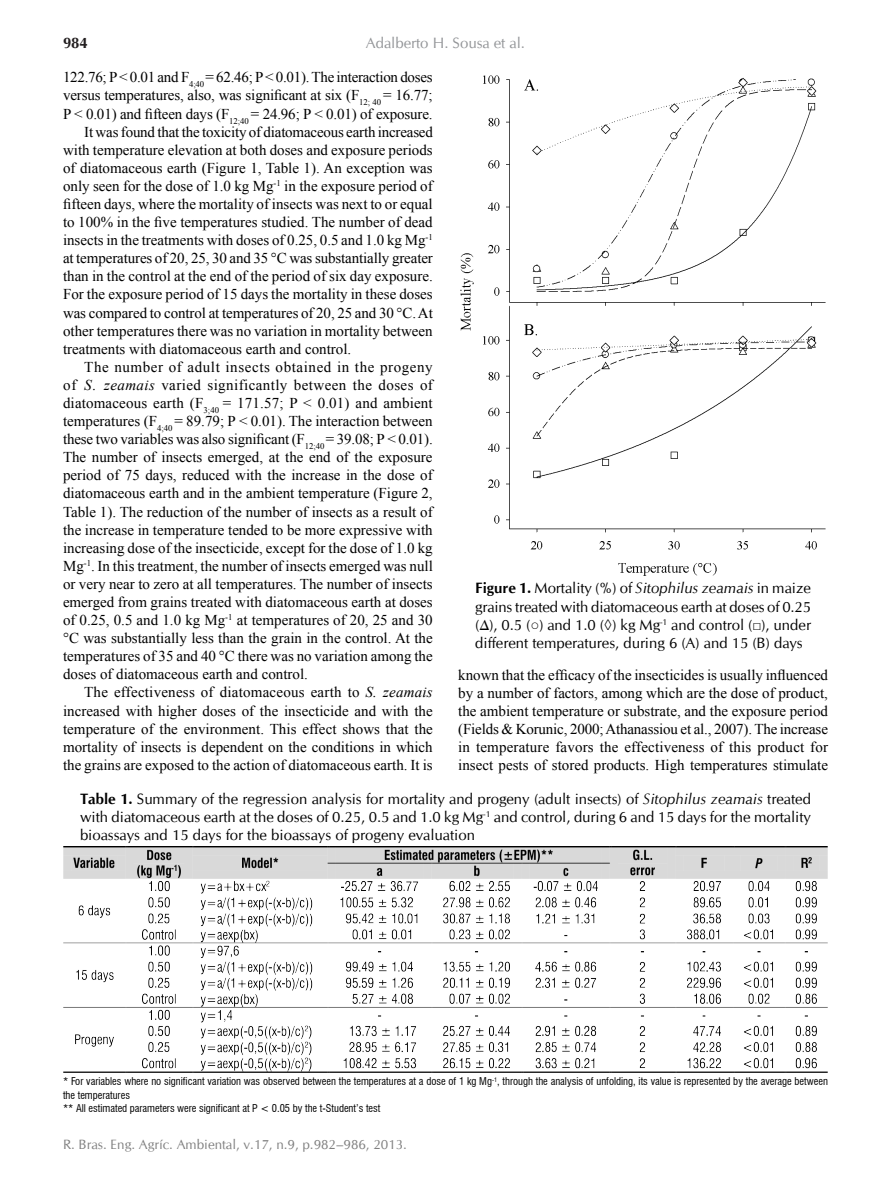
<style>
.page{position:relative;width:891px;height:1188px;background:#fff}
.page>*{position:absolute;margin:0;border:0;box-sizing:border-box;transform-origin:0 0}
.t1{font:15px/18.1px "Times New Roman";color:#000;text-align:justify}
.t2{font:15px/18.1px "CG Omega";color:#000;text-align:justify}
.t3{font:15px "CG Omega";color:#939598}
.t4{font:700 15px "CG Omega";color:#231f20}
.t5{font:13.5px "CG Omega";color:#808080}
.t6{font:condensed 10.5px/13.5px "Swiss 721 BT";color:#000}
.s1{font-style:italic}
.s2{font-weight:700}
.s3{font-family:"Times New Roman"}
</style>
<div class="page">
<img style="left:460px;top:75px;width:366px;height:501px">
<img style="left:63px;top:847px;width:765px;height:226px">
<p class="t4" style="left:63px;top:33px;width:26px">984</p>
<p class="t3" style="left:366px;top:34px;width:161px">Adalberto H. Sousa et al.</p>
<p class="t1" style="left:63px;top:68px;width:371px">122.76; P &lt; 0.01 and F<sub>4;40</sub> = 62.46; P &lt; 0.01). The interaction doses versus temperatures, also, was significant at six (F<sub>12;</sub> <sub>40</sub> = 16.77; P &lt; 0.01) and fifteen days (F<sub>12;40</sub> = 24.96; P &lt; 0.01) of exposure.</p>
<p class="t1" style="left:63px;top:122px;width:371px;text-indent:21px">It was found that the toxicity of diatomaceous earth increased with temperature elevation at both doses and exposure periods of diatomaceous earth (Figure 1, Table 1). An exception was only seen for the dose of 1.0 kg Mg<sup>-1</sup> in the exposure period of fifteen days, where the mortality of insects was next to or equal to 100% in the five temperatures studied. The number of dead insects in the treatments with doses of 0.25, 0.5 and 1.0 kg Mg<sup>-1 </sup>at temperatures of 20, 25, 30 and 35 °C was substantially greater than in the control at the end of the period of six day exposure.<br>For the exposure period of 15 days the mortality in these doses was compared to control at temperatures of 20, 25 and 30 °C. At other temperatures there was no variation in mortality between treatments with diatomaceous earth and control.</p>
<p class="t1" style="left:63px;top:358px;width:371px;text-indent:21px">The number of adult insects obtained in the progeny of <span class="s1">S. zeamais</span> varied significantly between the doses of diatomaceous earth (F<sub>3;40</sub> = 171.57; P &lt; 0.01) and ambient temperatures (F<sub>4;40</sub> = 89.79; P &lt; 0.01). The interaction between these two variables was also significant (F<sub>12;40</sub> = 39.08; P &lt; 0.01).<br>The number of insects emerged, at the end of the exposure period of 75 days, reduced with the increase in the dose of diatomaceous earth and in the ambient temperature (Figure 2, Table 1). The reduction of the number of insects as a result of the increase in temperature tended to be more expressive with increasing dose of the insecticide, except for the dose of 1.0 kg Mg<sup>-1</sup>. In this treatment, the number of insects emerged was null or very near to zero at all temperatures. The number of insects emerged from grains treated with diatomaceous earth at doses of 0.25, 0.5 and 1.0 kg Mg<sup>-1</sup> at temperatures of 20, 25 and 30 °C was substantially less than the grain in the control. At the temperatures of 35 and 40 °C there was no variation among the doses of diatomaceous earth and control.</p>
<p class="t1" style="left:63px;top:683px;width:371px;text-indent:21px">The effectiveness of diatomaceous earth to <span class="s1">S. zeamais </span>increased with higher doses of the insecticide and with the temperature of the environment. This effect shows that the mortality of insects is dependent on the conditions in which the grains are exposed to the action of diatomaceous earth. It is</p>
<p class="t2" style="left:475px;top:579px;width:337px"><span class="s2">Figure 1.</span> Mortality (%) of <span class="s1">Sitophilus zeamais</span> in maize grains treated with diatomaceous earth at doses of 0.25 (Δ), 0.5 (<span class="s3">○</span>) and 1.0 (◊) kg Mg<sup>-1</sup> and control (<span class="s3">□</span>), under different temperatures, during 6 (A) and 15 (B) days</p>
<p class="t1" style="left:458px;top:665px;width:371px">known that the efficacy of the insecticides is usually influenced by a number of factors, among which are the dose of product, the ambient temperature or substrate, and the exposure period (Fields &amp; Korunic, 2000; Athanassiou et al., 2007). The increase in temperature favors the effectiveness of this product for insect pests of stored products. High temperatures stimulate</p>
<p class="t2" style="left:80px;top:790px;width:732px"><span class="s2">Table 1.</span> Summary of the regression analysis for mortality and progeny (adult insects) of <span class="s1">Sitophilus zeamais</span> treated with diatomaceous earth at the doses of 0.25, 0.5 and 1.0 kg Mg<sup>-1</sup> and control, during 6 and 15 days for the mortality bioassays and 15 days for the bioassays of progeny evaluation</p>
<p class="t6" style="left:63px;top:1075px;width:766px">* For variables where no significant variation was observed between the temperatures at a dose of 1 kg Mg<sup>-1</sup>, through the analysis of unfolding, its value is represented by the average between the temperatures</p>
<p class="t6" style="left:63px;top:1102px;width:319px">** All estimated parameters were significant at P &lt; 0.05 by the t-Student’s test</p>
<p class="t5" style="left:63px;top:1136px;width:346px">R. Bras. Eng. Agríc. Ambiental, v.17, n.9, p.982–986, 2013.</p>
</div>
